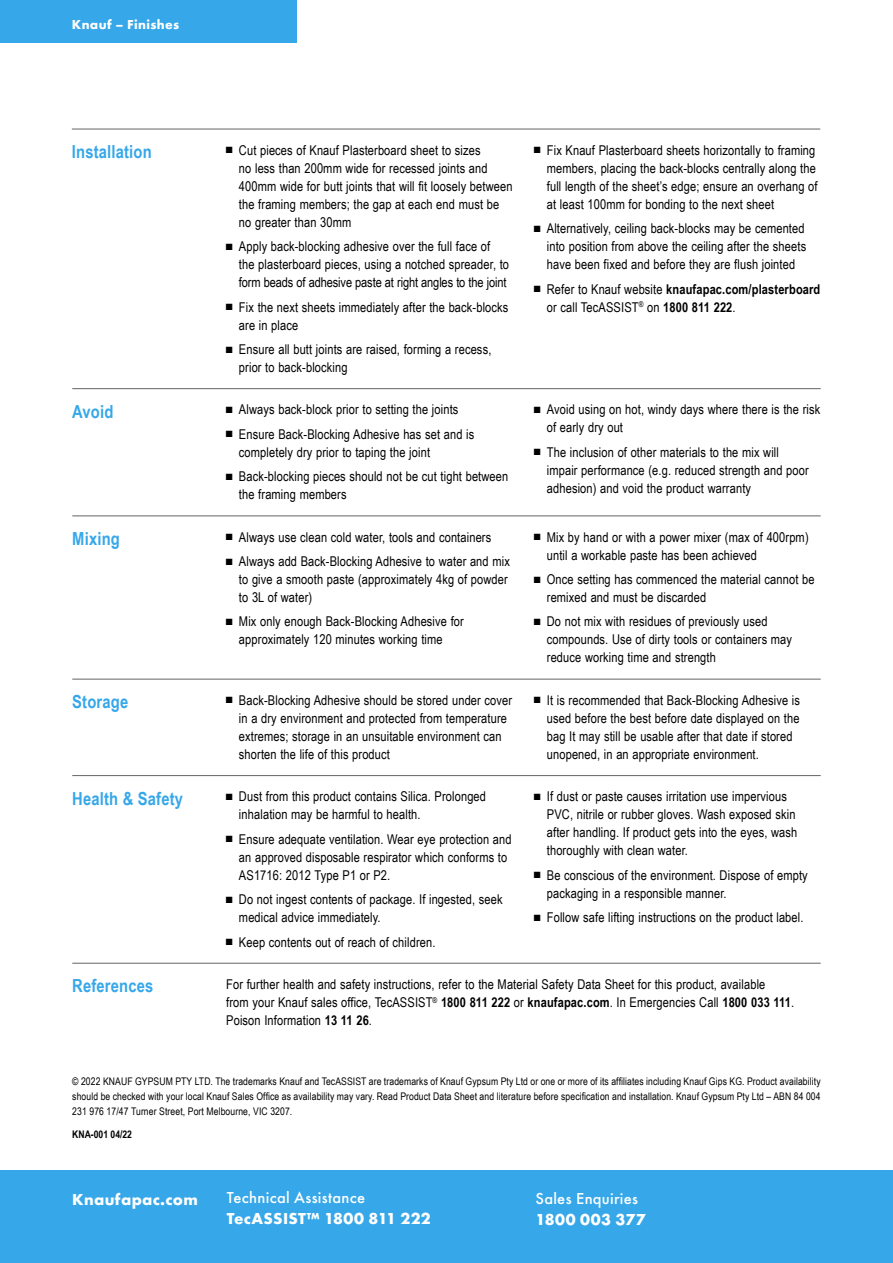
<style>
.page{position:relative;width:893px;height:1263px;background:#fff}
.page>*{position:absolute;margin:0;border:0;box-sizing:border-box;transform-origin:0 0}
.Text_Heading_12pt_Cy{font:700 18px "Arial Narrow";letter-spacing:.01em;color:#36a7e9}
.Address{font:700 16.5px/21px "Futura";letter-spacing:.02em;color:#fff}
.Address-2{font:500 16.5px/21px "Futura";letter-spacing:.015em;color:#fff}
._08__Body_Text_Bulle{font:13.5px/18px "Arial Narrow";letter-spacing:.01em;color:#000}
.t1{font:700 13.5px "Futura";letter-spacing:.03em;color:#fff}
.Instructional_Steps{font:10.5px/15px "Arial Narrow";letter-spacing:.01em;color:#000;text-align:justify}
.DISCLAIMER_TEXT_-_6p{font:700 10.5px "Arial Narrow";color:#000}
.s1{font-weight:700}
.s2{font-weight:500}
</style>
<div class="page">
<div style="left:0;top:0;width:296px;height:43px;background:#36a7e9"></div>
<div style="left:0;top:1170px;width:893px;height:93px;background:#36a7e9"></div>
<hr style="left:72px;top:388px;width:749px;height:1px;background:#636363">
<hr style="left:72px;top:515px;width:749px;height:1px;background:#636363">
<hr style="left:72px;top:679px;width:749px;height:1px;background:#636363">
<hr style="left:72px;top:963px;width:749px;height:1px;background:#636363">
<hr style="left:72px;top:775px;width:749px;height:1px;background:#636363">
<hr style="left:72px;top:129px;width:748px;height:1px;background:#636363">
<p class="t1" style="left:72px;top:16px;width:109px">Knauf – Finishes</p>
<p class="Text_Heading_12pt_Cy" style="left:72px;top:138px;width:81px">Installation</p>
<p class="_08__Body_Text_Bulle" style="left:239px;top:141px;width:275px;text-indent:-13px">■ Cut pieces of Knauf Plasterboard sheet to sizes<br>no less than 200mm wide for recessed joints and 400mm wide for butt joints that will fit loosely between the framing members; the gap at each end must be no greater than 30mm</p>
<p class="_08__Body_Text_Bulle" style="left:239px;top:237px;width:272px;text-indent:-13px">■ Apply back-blocking adhesive over the full face of the plasterboard pieces, using a notched spreader, to form beads of adhesive paste at right angles to the joint</p>
<p class="_08__Body_Text_Bulle" style="left:239px;top:297px;width:271px;text-indent:-13px">■ Fix the next sheets immediately after the back-blocks are in place</p>
<p class="_08__Body_Text_Bulle" style="left:239px;top:340px;width:254px;text-indent:-13px">■ Ensure all butt joints are raised, forming a recess, prior to back-blocking</p>
<p class="Text_Heading_12pt_Cy" style="left:72px;top:398px;width:43px">Avoid</p>
<p class="_08__Body_Text_Bulle" style="left:226px;top:400px;width:234px">■ Always back-block prior to setting the joints</p>
<p class="_08__Body_Text_Bulle" style="left:239px;top:425px;width:237px;text-indent:-13px">■ Ensure Back-Blocking Adhesive has set and is completely dry prior to taping the joint</p>
<p class="_08__Body_Text_Bulle" style="left:239px;top:467px;width:271px;text-indent:-13px">■ Back-blocking pieces should not be cut tight between the framing members</p>
<p class="Text_Heading_12pt_Cy" style="left:72px;top:525px;width:49px">Mixing</p>
<p class="_08__Body_Text_Bulle" style="left:226px;top:527px;width:267px">■ Always use clean cold water, tools and containers</p>
<p class="_08__Body_Text_Bulle" style="left:239px;top:552px;width:272px;text-indent:-13px">■ Always add Back-Blocking Adhesive to water and mix to give a smooth paste (approximately 4kg of powder to 3L of water)</p>
<p class="_08__Body_Text_Bulle" style="left:239px;top:612px;width:226px;text-indent:-13px">■ Mix only enough Back-Blocking Adhesive for approximately 120 minutes working time</p>
<p class="_08__Body_Text_Bulle" style="left:547px;top:141px;width:272px;text-indent:-13px">■ Fix Knauf Plasterboard sheets horizontally to framing members, placing the back-blocks centrally along the full length of the sheet’s edge; ensure an overhang of at least 100mm for bonding to the next sheet</p>
<p class="_08__Body_Text_Bulle" style="left:547px;top:219px;width:261px;text-align:justify;text-indent:-13px">■ Alternatively, ceiling back-blocks may be cemented into position from above the ceiling after the sheets have been fixed and before they are flush jointed</p>
<p class="_08__Body_Text_Bulle" style="left:547px;top:279px;width:275px;text-indent:-13px">■ Refer to Knauf website <span class="s1">knaufapac.com/plasterboard </span>or call TecASSIST<sup>®</sup> on <span class="s1">1800 811 222</span>.</p>
<p class="_08__Body_Text_Bulle" style="left:547px;top:400px;width:275px;text-indent:-13px">■ Avoid using on hot, windy days where there is the risk of early dry out</p>
<p class="_08__Body_Text_Bulle" style="left:547px;top:443px;width:263px;text-indent:-13px">■ The inclusion of other materials to the mix will impair performance (e.g. reduced strength and poor adhesion) and void the product warranty</p>
<p class="_08__Body_Text_Bulle" style="left:547px;top:527px;width:263px;text-indent:-13px">■ Mix by hand or with a power mixer (max of 400rpm) until a workable paste has been achieved</p>
<p class="_08__Body_Text_Bulle" style="left:547px;top:570px;width:269px;text-indent:-13px">■ Once setting has commenced the material cannot be remixed and must be discarded</p>
<p class="_08__Body_Text_Bulle" style="left:547px;top:612px;width:247px;text-indent:-13px">■ Do not mix with residues of previously used compounds. Use of dirty tools or containers may reduce working time and strength</p>
<p class="Text_Heading_12pt_Cy" style="left:72px;top:688px;width:58px">Storage</p>
<p class="_08__Body_Text_Bulle" style="left:239px;top:691px;width:275px;text-indent:-13px">■ Back-Blocking Adhesive should be stored under cover in a dry environment and protected from temperature extremes; storage in an unsuitable environment can shorten the life of this product</p>
<p class="_08__Body_Text_Bulle" style="left:547px;top:691px;width:255px;text-indent:-13px">■ It is recommended that Back-Blocking Adhesive is used before the best before date displayed on the bag It may still be usable after that date if stored unopened, in an appropriate environment.</p>
<p class="Text_Heading_12pt_Cy" style="left:72px;top:785px;width:112px">Health &amp; Safety</p>
<p class="_08__Body_Text_Bulle" style="left:547px;top:787px;width:252px;text-indent:-13px">■ If dust or paste causes irritation use impervious PVC, nitrile or rubber gloves. Wash exposed skin after handling. If product gets into the eyes, wash thoroughly with clean water.</p>
<p class="_08__Body_Text_Bulle" style="left:547px;top:865px;width:262px;text-indent:-13px">■ Be conscious of the environment. Dispose of empty packaging in a responsible manner.</p>
<p class="_08__Body_Text_Bulle" style="left:534px;top:908px;width:271px">■ Follow safe lifting instructions on the product label.</p>
<p class="_08__Body_Text_Bulle" style="left:239px;top:787px;width:249px;text-indent:-13px">■ Dust from this product contains Silica. Prolonged inhalation may be harmful to health.</p>
<p class="_08__Body_Text_Bulle" style="left:239px;top:829px;width:274px;text-indent:-13px">■ Ensure adequate ventilation. Wear eye protection and an approved disposable respirator which conforms to<br>AS1716: 2012 Type P1 or P2.</p>
<p class="_08__Body_Text_Bulle" style="left:239px;top:890px;width:265px;text-indent:-13px">■ Do not ingest contents of package. If ingested, seek medical advice immediately.</p>
<p class="_08__Body_Text_Bulle" style="left:226px;top:932px;width:211px">■ Keep contents out of reach of children.</p>
<p class="Text_Heading_12pt_Cy" style="left:72px;top:972px;width:83px">References</p>
<p class="_08__Body_Text_Bulle" style="left:226px;top:975px;width:569px">For further health and safety instructions, refer to the Material Safety Data Sheet for this product, available<br>from your Knauf sales office, TecASSIST<sup>®</sup> <span class="s1">1800 811 222</span> or <span class="s1">knaufapac.com</span>. In Emergencies Call <span class="s1">1800 033 111</span>.<br>Poison Information <span class="s1">13 11 26</span>.</p>
<p class="Instructional_Steps" style="left:72px;top:1073px;width:750px">© 2022 KNAUF GYPSUM PTY LTD. The trademarks Knauf and TecASSIST are trademarks of Knauf Gypsum Pty Ltd or one or more of its affiliates including Knauf Gips KG. Product availability should be checked with your local Knauf Sales Office as availability may vary. Read Product Data Sheet and literature before specification and installation. Knauf Gypsum Pty Ltd – ABN 84 004<br>231 976 17/47 Turner Street, Port Melbourne, VIC 3207.</p>
<p class="DISCLAIMER_TEXT_-_6p" style="left:72px;top:1127px;width:61px">KNA-001 04/22</p>
<p class="Address" style="left:72px;top:1188px;width:127px">Knaufapac.com</p>
<p class="Address" style="left:227px;top:1186px;width:205px"><span class="s2">Technical Assistance<br></span>TecASSIST™ 1800 811 222</p>
<p class="Address-2" style="left:535px;top:1188px;width:112px">Sales Enquiries<br><span class="s1">1800 003 377</span></p>
</div>
